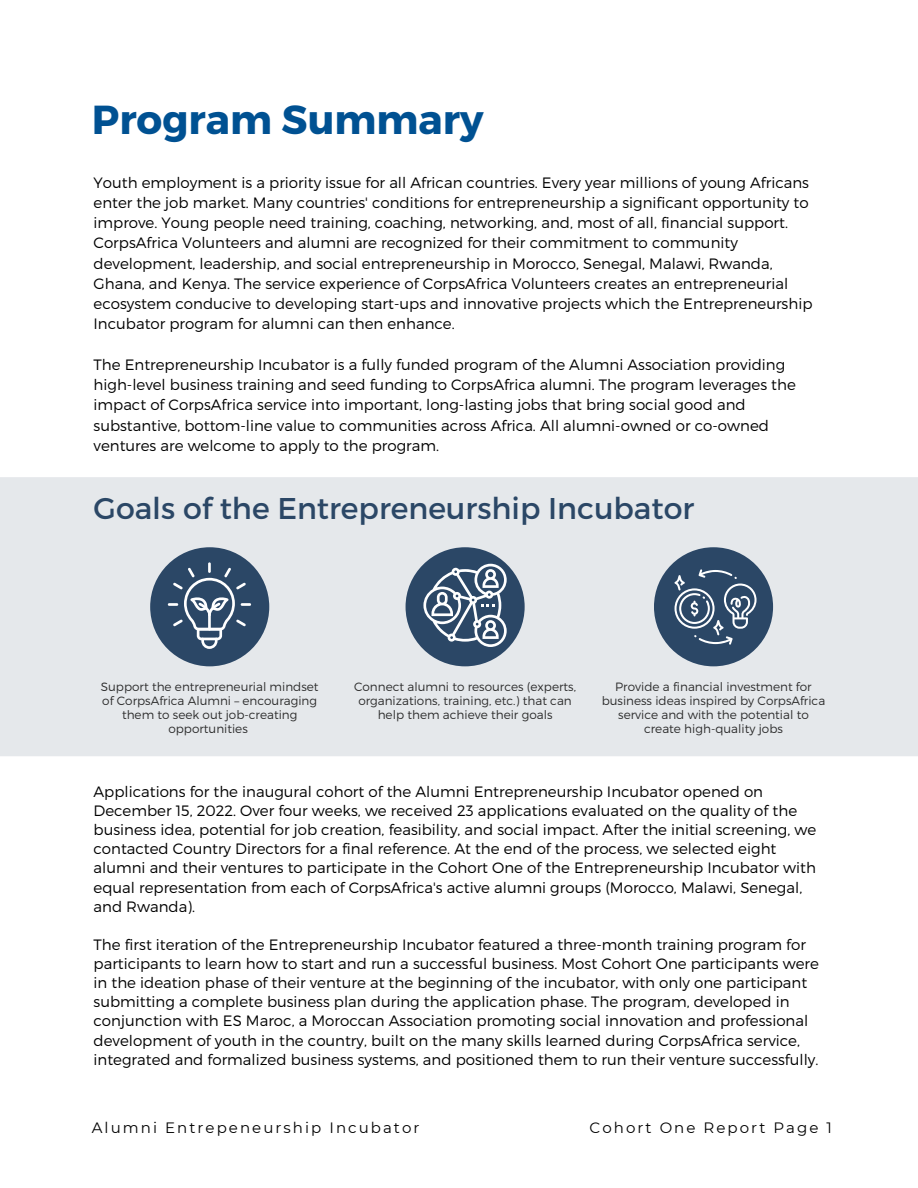
<style>
.page{position:relative;width:918px;height:1188px;background:#fff}
.page>*{position:absolute;margin:0;border:0;box-sizing:border-box;transform-origin:0 0}
.t1{font:700 40.5px "Montserrat";color:#005192}
.t2{font:30px "Montserrat";color:#2b4766}
.t3{font:300 15px/19.2px "Montserrat";color:#000}
.t4{font:15px "Montserrat";letter-spacing:.135em;color:#000}
.t5{font:300 12px/14px "Montserrat";color:#2c2c2c;text-align:center}
</style>
<div class="page">
<div style="left:0;top:477px;width:918px;height:279px;background:#e5e8eb"></div>
<div style="left:406px;top:547px;width:119px;height:119px;background:#2b4766;border-radius:50%"></div>
<div style="left:654px;top:547px;width:119px;height:119px;background:#2b4766;border-radius:50%"></div>
<svg style="left:675px;top:569px;width:82px;height:76px"></svg>
<div style="left:150px;top:547px;width:119px;height:119px;background:#2b4766;border-radius:50%"></div>
<svg style="left:423px;top:564px;width:84px;height:83px"></svg>
<svg style="left:168px;top:562px;width:83px;height:87px"></svg>
<p class="t1" style="left:92px;top:93px;width:393px">Program Summary</p>
<p class="t3" style="left:94px;top:171px;width:720px;line-height:20.2px">Youth employment is a priority issue for all African countries. Every year millions of young Africans enter the job market. Many countries' conditions for entrepreneurship a significant opportunity to improve. Young people need training, coaching, networking, and, most of all, financial support.<br>CorpsAfrica Volunteers and alumni are recognized for their commitment to community development, leadership, and social entrepreneurship in Morocco, Senegal, Malawi, Rwanda, Ghana, and Kenya. The service experience of CorpsAfrica Volunteers creates an entrepreneurial ecosystem conducive to developing start-ups and innovative projects which the Entrepreneurship Incubator program for alumni can then enhance.</p>
<p class="t3" style="left:94px;top:354px;width:704px;line-height:20.2px">The Entrepreneurship Incubator is a fully funded program of the Alumni Association providing high-level business training and seed funding to CorpsAfrica alumni. The program leverages the impact of CorpsAfrica service into important, long-lasting jobs that bring social good and substantive, bottom-line value to communities across Africa. All alumni-owned or co-owned ventures are welcome to apply to the program.</p>
<p class="t2" style="left:94px;top:489px;width:602px">Goals of the Entrepreneurship Incubator</p>
<p class="t5" style="left:101px;top:679px;width:219px">Support the entrepreneurial mindset of CorpsAfrica Alumni – encouraging them to seek out job-creating opportunities</p>
<p class="t5" style="left:354px;top:679px;width:223px">Connect alumni to resources (experts, organizations, training, etc.) that can help them achieve their goals</p>
<p class="t5" style="left:602px;top:679px;width:225px">Provide a financial investment for business ideas inspired by CorpsAfrica service and with the potential to create high-quality jobs</p>
<p class="t3" style="left:94px;top:781px;width:724px">Applications for the inaugural cohort of the Alumni Entrepreneurship Incubator opened on December 15, 2022. Over four weeks, we received 23 applications evaluated on the quality of the business idea, potential for job creation, feasibility, and social impact. After the initial screening, we contacted Country Directors for a final reference. At the end of the process, we selected eight alumni and their ventures to participate in the Cohort One of the Entrepreneurship Incubator with equal representation from each of CorpsAfrica's active alumni groups (Morocco, Malawi, Senegal, and Rwanda).</p>
<p class="t3" style="left:94px;top:934px;width:727px">The first iteration of the Entrepreneurship Incubator featured a three-month training program for participants to learn how to start and run a successful business. Most Cohort One participants were in the ideation phase of their venture at the beginning of the incubator, with only one participant submitting a complete business plan during the application phase. The program, developed in conjunction with ES Maroc, a Moroccan Association promoting social innovation and professional development of youth in the country, built on the many skills learned during CorpsAfrica service, integrated and formalized business systems, and positioned them to run their venture successfully.</p>
<p class="t4" style="left:92px;top:1119px;width:329px">Alumni Entrepeneurship Incubator</p>
<p class="t4" style="left:590px;top:1119px;width:244px">Cohort One Report Page 1</p>
</div>
